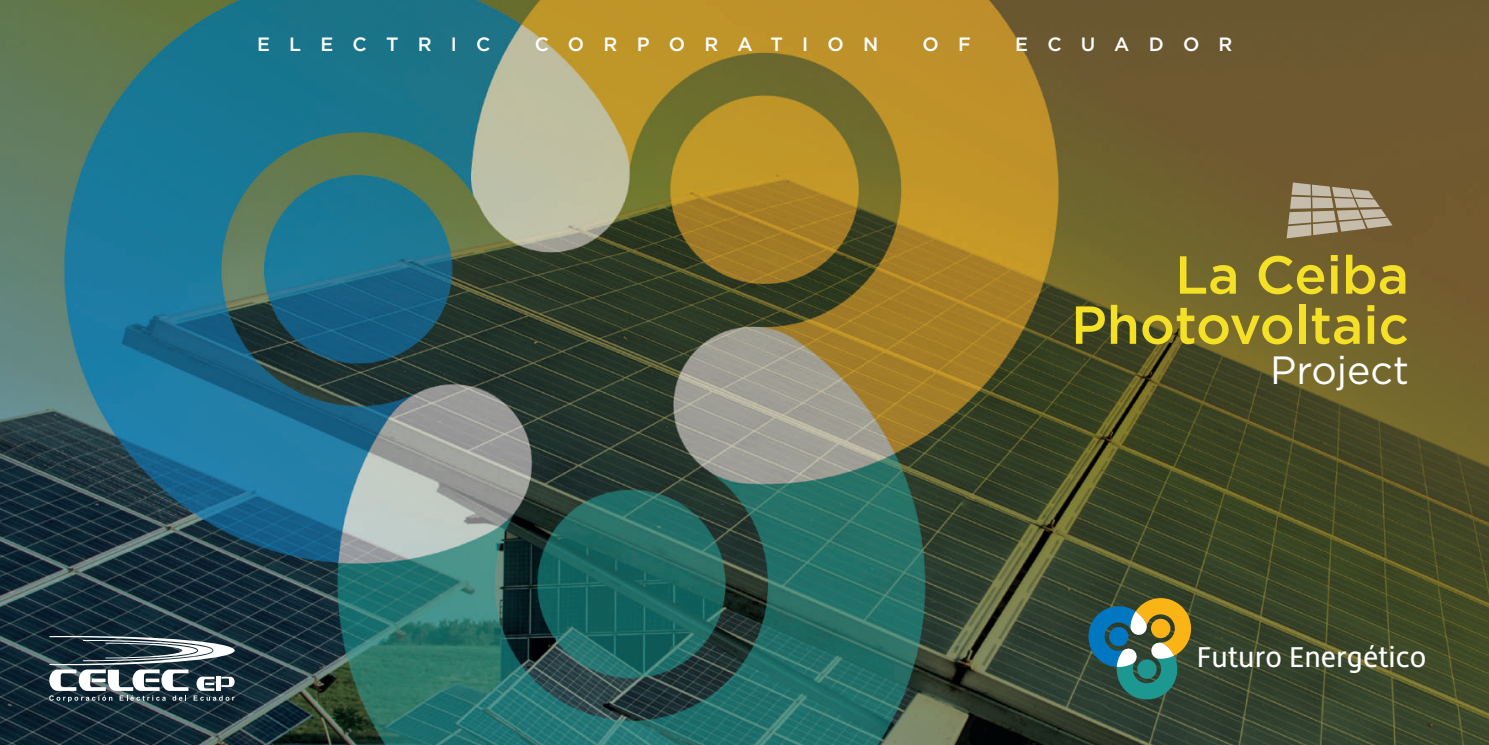
<style>
.page{position:relative;width:1489px;height:745px;background:#fff}
.page>*{position:absolute;margin:0;border:0;box-sizing:border-box;transform-origin:0 0}
.t1{font:500 53.38px/50.1px "Gotham";color:#f3e027;text-align:right}
.t2{font:39.38px "Gotham";color:#fff}
.t3{font:29.57px "Hedley New";color:#fff}
.t4{font:500 19.25px "Gotham";letter-spacing:1em;color:#fff}
</style>
<div class="page">
<img style="left:0;top:0;width:1488px;height:744px">
<svg style="left:49px;top:635px;width:186px;height:66px"></svg>
<hr style="left:216px;top:676px;width:4px;height:14px;background:#fff">
<svg style="left:1084px;top:597px;width:107px;height:106px;background:#53745d"></svg>
<svg style="left:1286px;top:182px;width:106px;height:56px;background:#a19175"></svg>
<p class="t4" style="left:257px;top:31px;width:235px">ELECTRIC</p>
<p class="t4" style="left:535px;top:31px;width:345px">CORPORATION</p>
<p class="t4" style="left:922px;top:31px;width:50px">O F</p>
<p class="t4" style="left:1015px;top:31px;width:219px">ECUADOR</p>
<h1 class="t1" style="left:1071px;top:249px;width:339px">La Ceiba<br>Photovoltaic</h1>
<h2 class="t2" style="left:1269px;top:344px;width:140px">Project</h2>
<h3 class="t3" style="left:1196px;top:639px;width:231px">Futuro Energético</h3>
</div>
